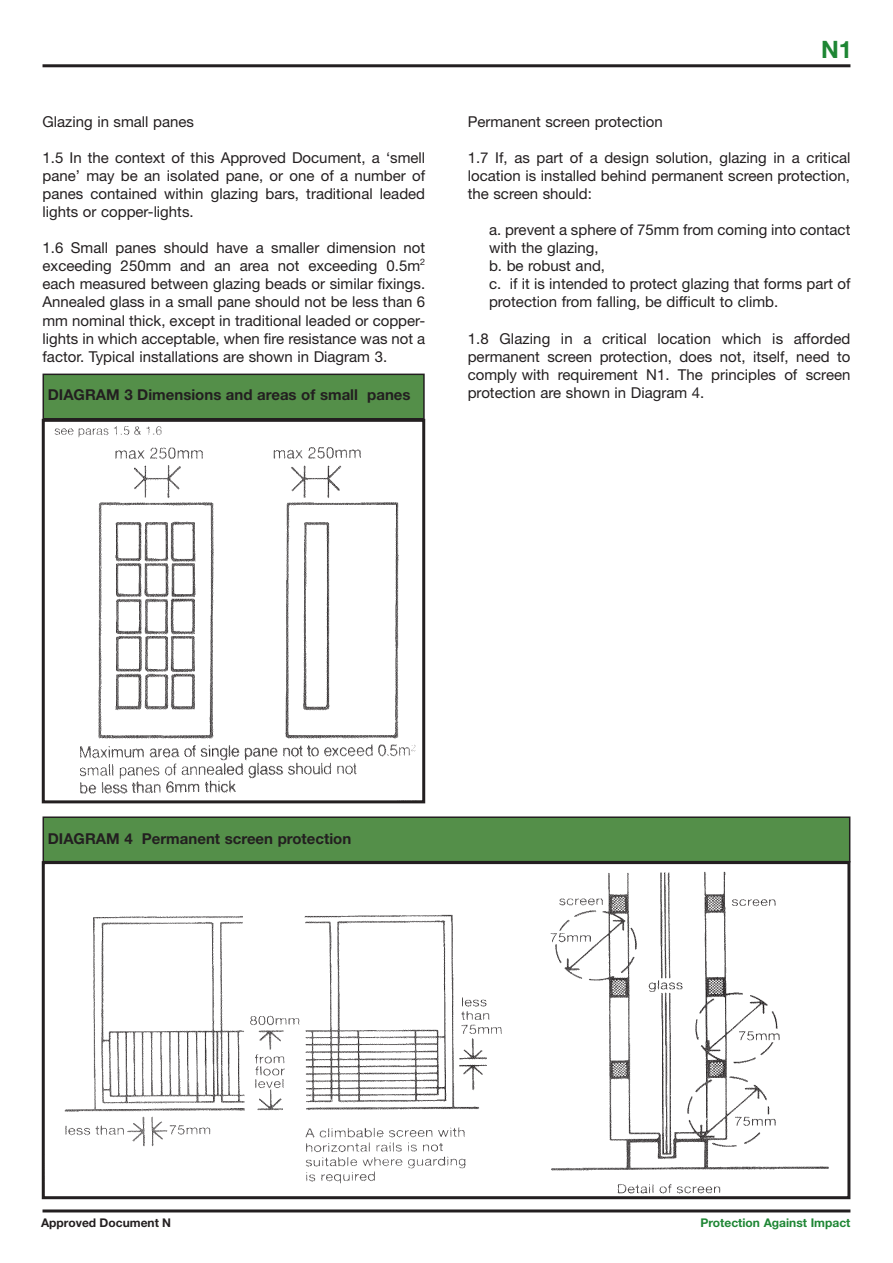
<style>
.page{position:relative;width:893px;height:1263px;background:#fff}
.page>*{position:absolute;margin:0;border:0;box-sizing:border-box;transform-origin:0 0}
.t1{font:700 24px "Helvetica Neue";color:#1e8634}
.t2{font:15px/18px "Helvetica Neue";color:#231f20;text-align:justify}
.t3{font:700 15px "Helvetica Neue";color:#231f20}
.t4{font:700 12px "Helvetica Neue";color:#1e8634}
.t5{font:700 12px "Helvetica Neue";color:#231f20}
</style>
<div class="page">
<hr style="left:43px;top:64px;width:807px;height:3px;background:#231f20">
<hr style="left:43px;top:1209px;width:807px;height:3px;background:#231f20">
<div style="left:43px;top:374px;width:381px;height:45px;background:#548f49"></div>
<div style="left:43px;top:374px;width:382px;height:45px;border:2px solid #231f20"></div>
<img style="left:54px;top:426px;width:362px;height:368px">
<div style="left:42px;top:419px;width:383px;height:384px;border:3px solid #231f20"></div>
<div style="left:43px;top:817px;width:807px;height:45px;background:#548f49"></div>
<div style="left:43px;top:816px;width:807px;height:46px;border:2px solid #231f20"></div>
<img style="left:64px;top:871px;width:765px;height:323px">
<div style="left:42px;top:861px;width:808px;height:338px;border:3px solid #231f20"></div>
<p class="t2" style="left:43px;top:112px;width:153px">Glazing in small panes</p>
<p class="t2" style="left:43px;top:148px;width:384px">1.5 In the context of this Approved Document, a ‘smell pane’ may be an isolated pane, or one of a number of panes contained within glazing bars, traditional leaded lights or copper-lights.</p>
<p class="t2" style="left:43px;top:239px;width:384px">1.6 Small panes should have a smaller dimension not exceeding 250mm and an area not exceeding 0.5m<sup>2 </sup>each measured between glazing beads or similar fixings.<br>Annealed glass in a small pane should not be less than 6 mm nominal thick, except in traditional leaded or copper&shy;lights in which acceptable, when fire resistance was not a factor. Typical installations are shown in Diagram 3.</p>
<p class="t3" style="left:48px;top:386px;width:364px">DIAGRAM 3 Dimensions and areas of small panes</p>
<h1 class="t1" style="left:821px;top:35px;width:33px">N1</h1>
<p class="t2" style="left:468px;top:112px;width:197px">Permanent screen protection</p>
<p class="t2" style="left:468px;top:148px;width:384px">1.7 If, as part of a design solution, glazing in a critical location is installed behind permanent screen protection, the screen should:</p>
<p class="t2" style="left:489px;top:221px;width:363px;text-align:left">a. prevent a sphere of 75mm from coming into contact with the glazing,<br>b. be robust and,<br>c. if it is intended to protect glazing that forms part of protection from falling, be difficult to climb.</p>
<p class="t2" style="left:468px;top:329px;width:384px">1.8 Glazing in a critical location which is afforded permanent screen protection, does not, itself, need to comply with requirement N1. The principles of screen protection are shown in Diagram 4.</p>
<p class="t3" style="left:48px;top:830px;width:305px">DIAGRAM 4 Permanent screen protection</p>
<p class="t5" style="left:41px;top:1215px;width:132px">Approved Document N</p>
<p class="t4" style="left:700px;top:1215px;width:151px">Protection Against Impact</p>
</div>
